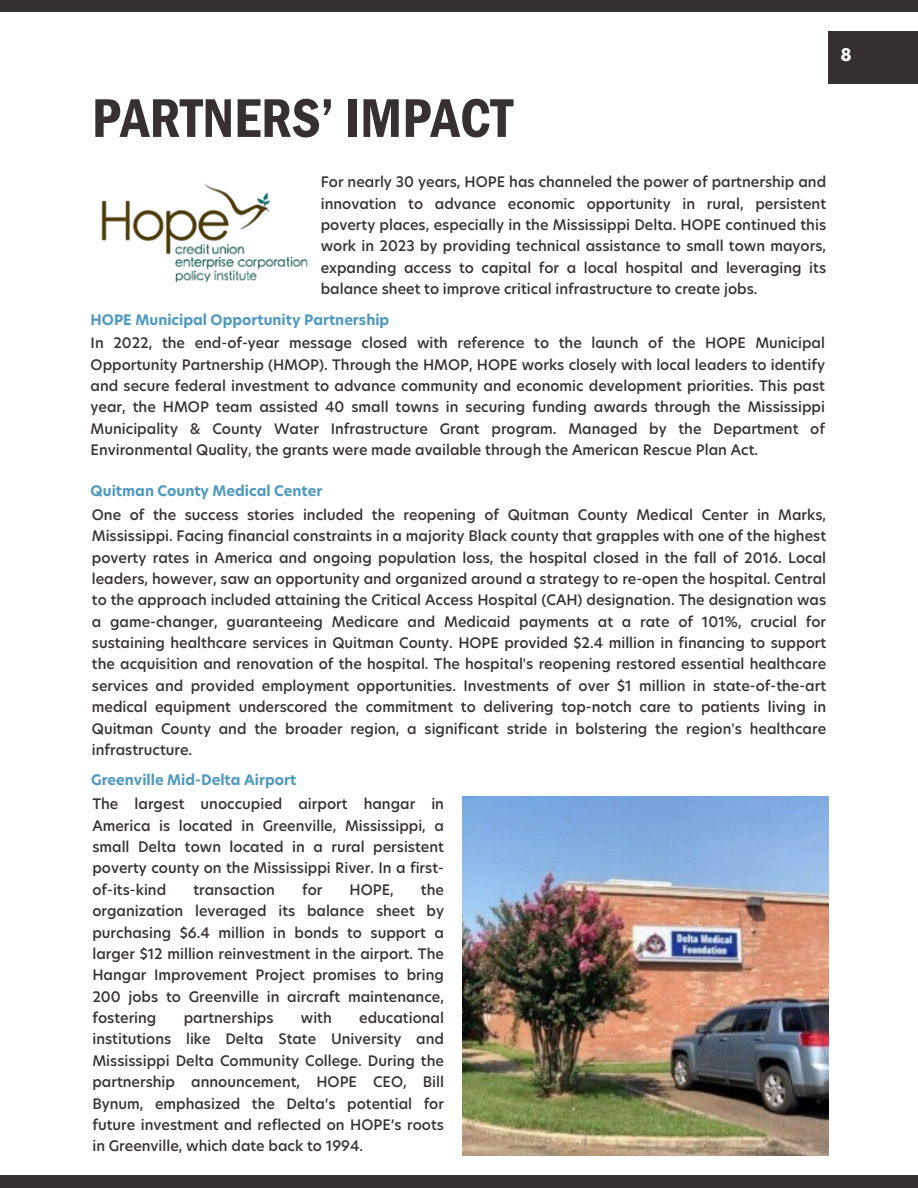
<style>
.page{position:relative;width:918px;height:1188px;background:#fff}
.page>*{position:absolute;margin:0;border:0;box-sizing:border-box;transform-origin:0 0}
.t1{font:600 condensed 56.4px "Franklin Gothic";color:#363031}
.t2{font:700 15.45px "League Spartan";color:#fff}
.t3{font:500 14.25px/21.3px "Hero New";color:#363031;text-align:justify}
.t4{font:700 14.25px "Hero New";color:#4f99bf}
</style>
<div class="page">
<div style="left:0;top:0;width:918px;height:12px;background:#363031"></div>
<div style="left:0;top:1175px;width:918px;height:13px;background:#363031"></div>
<div style="left:828px;top:32px;width:90px;height:52px;background:#363031"></div>
<img style="left:101px;top:183px;width:207px;height:99px">
<img style="left:462px;top:797px;width:366px;height:359px">
<p class="t1" style="left:92px;top:85px;width:423px">PARTNERS’ IMPACT</p>
<p class="t3" style="left:321px;top:172px;width:507px">For nearly 30 years, HOPE has channeled the power of partnership and innovation to advance economic opportunity in rural, persistent poverty places, especially in the Mississippi Delta. HOPE continued this work in 2023 by providing technical assistance to small town mayors, expanding access to capital for a local hospital and leveraging its balance sheet to improve critical infrastructure to create jobs.</p>
<p class="t3" style="left:91px;top:333px;width:736px">In 2022, the end-of-year message closed with reference to the launch of the HOPE Municipal Opportunity Partnership (HMOP). Through the HMOP, HOPE works closely with local leaders to identify and secure federal investment to advance community and economic development priorities. This past year, the HMOP team assisted 40 small towns in securing funding awards through the Mississippi Municipality &amp; County Water Infrastructure Grant program. Managed by the Department of Environmental Quality, the grants were made available through the American Rescue Plan Act.</p>
<p class="t4" style="left:91px;top:310px;width:300px">HOPE Municipal Opportunity Partnership</p>
<p class="t4" style="left:91px;top:481px;width:233px">Quitman County Medical Center</p>
<p class="t3" style="left:92px;top:504px;width:736px">One of the success stories included the reopening of Quitman County Medical Center in Marks, Mississippi. Facing financial constraints in a majority Black county that grapples with one of the highest poverty rates in America and ongoing population loss, the hospital closed in the fall of 2016. Local leaders, however, saw an opportunity and organized around a strategy to re-open the hospital. Central to the approach included attaining the Critical Access Hospital (CAH) designation. The designation was a game-changer, guaranteeing Medicare and Medicaid payments at a rate of 101%, crucial for sustaining healthcare services in Quitman County. HOPE provided $2.4 million in financing to support the acquisition and renovation of the hospital. The hospital's reopening restored essential healthcare services and provided employment opportunities. Investments of over $1 million in state-of-the-art medical equipment underscored the commitment to delivering top-notch care to patients living in Quitman County and the broader region, a significant stride in bolstering the region's healthcare infrastructure.</p>
<p class="t4" style="left:91px;top:770px;width:207px">Greenville Mid-Delta Airport</p>
<p class="t3" style="left:92px;top:794px;width:353px">The largest unoccupied airport hangar in America is located in Greenville, Mississippi, a small Delta town located in a rural persistent poverty county on the Mississippi River. In a first&shy;of-its-kind</p>
<p class="t3" style="left:193px;top:879px;width:83px">transaction</p>
<p class="t3" style="left:302px;top:879px;width:22px">for</p>
<p class="t3" style="left:350px;top:879px;width:46px">HOPE,</p>
<p class="t3" style="left:92px;top:879px;width:353px;text-indent:329px">the organization leveraged its balance sheet by purchasing $6.4 million in bonds to support a larger $12 million reinvestment in the airport. The Hangar Improvement Project promises to bring 200 jobs to Greenville in aircraft maintenance, fostering</p>
<p class="t3" style="left:92px;top:1007px;width:353px;text-indent:267px">educational institutions like Delta State University and Mississippi Delta Community College. During the partnership announcement, HOPE CEO, Bill Bynum, emphasized the Delta’s potential for future investment and reflected on HOPE’s roots in Greenville, which date back to 1994.</p>
<p class="t3" style="left:184px;top:1007px;width:91px">partnerships</p>
<p class="t3" style="left:301px;top:1007px;width:32px">with</p>
<p class="t2" style="left:841px;top:47px;width:12px">8</p>
</div>
